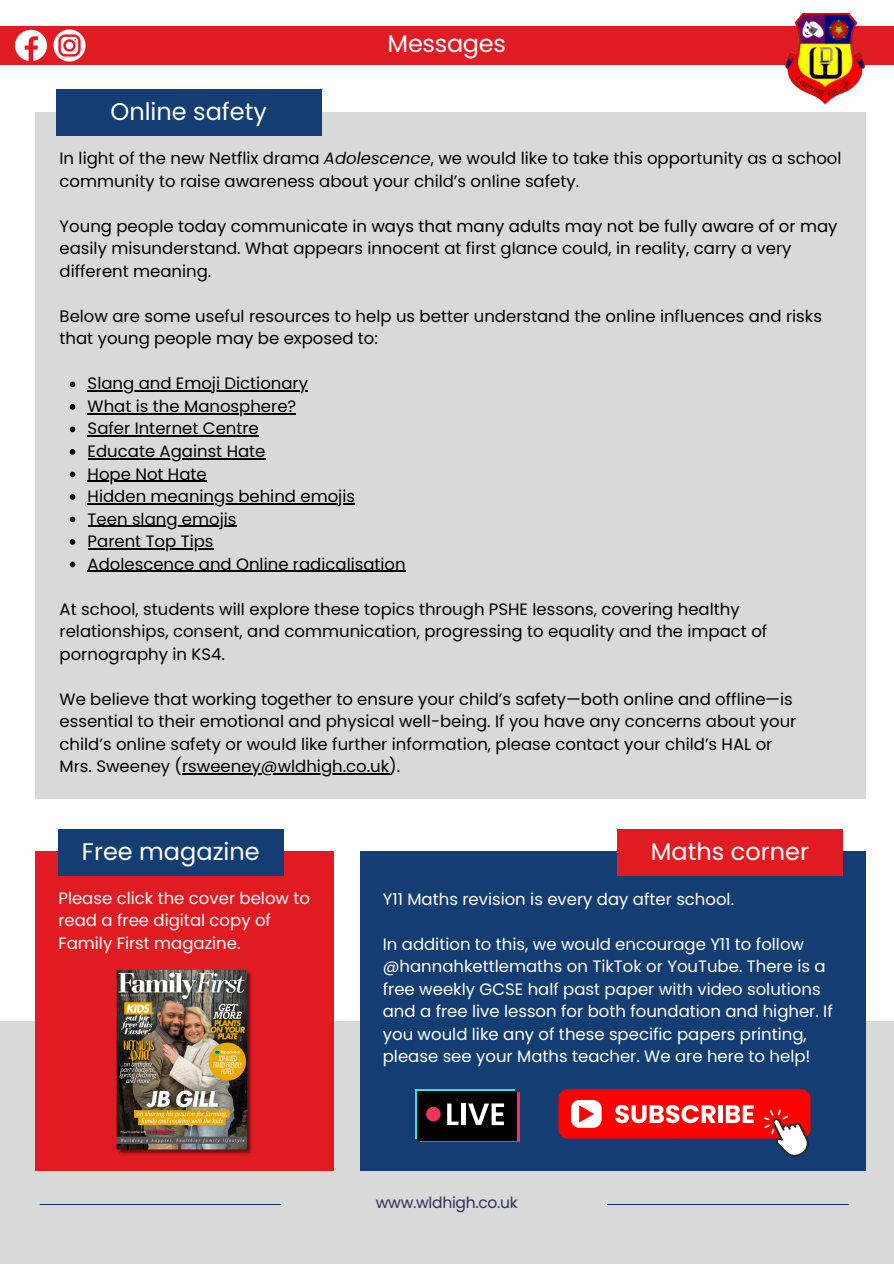
<style>
.page{position:relative;width:894px;height:1264px;background:#fff}
.page>*{position:absolute;margin:0;border:0;box-sizing:border-box;transform-origin:0 0}
.t1{font:24px "Poppins";color:#fff}
.t2{font:16.5px/22.5px "Poppins";color:#000}
.t3{font:16.5px/22.5px "Poppins";color:#fff}
.t4{font:15.6px "Poppins";letter-spacing:-.02em;color:#303358}
.s1{font-style:italic}
</style>
<div class="page">
<div style="left:0;top:1021px;width:893px;height:242px;background:#d9d9d9"></div>
<hr style="left:40px;top:1203px;width:241px;height:1px;background:#143e73">
<div style="left:0;top:26px;width:893px;height:38px;background:#e01b22"></div>
<img style="left:783px;top:13px;width:83px;height:91px">
<img style="left:14px;top:29px;width:72px;height:33px">
<hr style="left:606px;top:1203px;width:242px;height:1px;background:#143e73">
<div style="left:35px;top:112px;width:831px;height:687px;background:#d9d9d9"></div>
<div style="left:56px;top:89px;width:265px;height:46px;background:#143e73"></div>
<div style="left:360px;top:851px;width:505px;height:320px;background:#143e73"></div>
<div style="left:617px;top:829px;width:225px;height:46px;background:#e01b22"></div>
<div style="left:415px;top:1089px;width:99px;height:49px;background:#2beae4"></div>
<div style="left:420px;top:1092px;width:99px;height:50px;background:linear-gradient(to right,#000,#000)"></div>
<div style="left:417px;top:1090px;width:100px;height:50px;background:#000"></div>
<svg style="left:426px;top:1106px;width:14px;height:15px"></svg>
<svg style="left:447px;top:1103px;width:11px;height:21px"></svg>
<hr style="left:461px;top:1103px;width:4px;height:21px;background:#fff">
<svg style="left:468px;top:1103px;width:36px;height:22px"></svg>
<div style="left:558px;top:1089px;width:252px;height:49px;background:#fe0000;border-radius:9px"></div>
<div style="left:571px;top:1099px;width:30px;height:28px;background:#fff;border-radius:9px"></div>
<svg style="left:615px;top:1105px;width:100px;height:18px"></svg>
<hr style="left:718px;top:1105px;width:4px;height:18px;background:#fff">
<svg style="left:725px;top:1105px;width:28px;height:18px"></svg>
<svg style="left:579px;top:1105px;width:15px;height:17px"></svg>
<svg style="left:763px;top:1109px;width:45px;height:47px"></svg>
<div style="left:35px;top:851px;width:299px;height:320px;background:#e01b22"></div>
<div style="left:58px;top:829px;width:225px;height:46px;background:#143e73"></div>
<img style="left:116px;top:969px;width:136px;height:185px">
<svg style="left:70px;top:381px;width:5px;height:6px"></svg>
<hr style="left:88px;top:390px;width:220px;height:2px;background:#000">
<svg style="left:70px;top:404px;width:5px;height:6px"></svg>
<hr style="left:88px;top:413px;width:208px;height:1px;background:#000">
<svg style="left:70px;top:426px;width:5px;height:6px"></svg>
<hr style="left:88px;top:435px;width:171px;height:2px;background:#000">
<svg style="left:70px;top:449px;width:5px;height:6px"></svg>
<hr style="left:88px;top:458px;width:177px;height:1px;background:#000">
<svg style="left:70px;top:471px;width:5px;height:6px"></svg>
<hr style="left:88px;top:480px;width:119px;height:2px;background:#000">
<svg style="left:70px;top:494px;width:5px;height:6px"></svg>
<hr style="left:88px;top:503px;width:267px;height:1px;background:#000">
<svg style="left:70px;top:516px;width:5px;height:6px"></svg>
<hr style="left:88px;top:525px;width:148px;height:2px;background:#000">
<svg style="left:70px;top:539px;width:5px;height:6px"></svg>
<hr style="left:88px;top:548px;width:125px;height:1px;background:#000">
<svg style="left:70px;top:561px;width:5px;height:6px"></svg>
<hr style="left:88px;top:570px;width:317px;height:2px;background:#000">
<hr style="left:182px;top:773px;width:207px;height:1px;background:#000">
<p class="t1" style="left:110px;top:94px;width:158px">Online safety</p>
<h1 class="t1" style="left:387px;top:27px;width:120px">Messages</h1>
<p class="t2" style="left:60px;top:147px;width:783px">In light of the new Netflix drama <span class="s1">Adolescence</span>, we would like to take this opportunity as a school community to raise awareness about your child’s online safety.</p>
<h1 class="t2" style="left:60px;top:215px;width:779px">Young people today communicate in ways that many adults may not be fully aware of or may easily misunderstand. What appears innocent at first glance could, in reality, carry a very different meaning.</h1>
<p class="t2" style="left:60px;top:305px;width:763px">Below are some useful resources to help us better understand the online influences and risks that young people may be exposed to:</p>
<p class="t2" style="left:88px;top:372px;width:222px">Slang and Emoji Dictionary</p>
<p class="t2" style="left:88px;top:395px;width:210px">What is the Manosphere?</p>
<p class="t2" style="left:88px;top:417px;width:173px">Safer Internet Centre</p>
<p class="t2" style="left:88px;top:440px;width:179px">Educate Against Hate</p>
<p class="t2" style="left:88px;top:462px;width:121px">Hope Not Hate</p>
<p class="t2" style="left:88px;top:485px;width:269px">Hidden meanings behind emojis</p>
<p class="t2" style="left:88px;top:507px;width:150px">Teen slang emojis</p>
<p class="t2" style="left:88px;top:530px;width:127px">Parent Top Tips</p>
<p class="t2" style="left:88px;top:552px;width:319px">Adolescence and Online radicalisation</p>
<p class="t2" style="left:60px;top:597px;width:709px">At school, students will explore these topics through PSHE lessons, covering healthy relationships, consent, and communication, progressing to equality and the impact of pornography in KS4.</p>
<p class="t2" style="left:60px;top:687px;width:738px">We believe that working together to ensure your child’s safety—both online and offline—is essential to their emotional and physical well-being. If you have any concerns about your child’s online safety or would like further information, please contact your child’s HAL or</p>
<p class="t2" style="left:60px;top:755px;width:342px">Mrs. Sweeney (rsweeney@wldhigh.co.uk).</p>
<p class="t1" style="left:82px;top:834px;width:179px">Free magazine</p>
<p class="t1" style="left:650px;top:834px;width:159px">Maths corner</p>
<p class="t3" style="left:58px;top:886px;width:253px">Please click the cover below to read a free digital copy of<br>Family First magazine.</p>
<p class="t3" style="left:383px;top:887px;width:353px">Y11 Maths revision is every day after school.</p>
<p class="t3" style="left:383px;top:932px;width:451px">In addition to this, we would encourage Y11 to follow @hannahkettlemaths on TikTok or YouTube. There is a free weekly GCSE half past paper with video solutions and a free live lesson for both foundation and higher. If you would like any of these specific papers printing, please see your Maths teacher. We are here to help!</p>
<p class="t4" style="left:375px;top:1191px;width:143px">www.wldhigh.co.uk</p>
</div>
